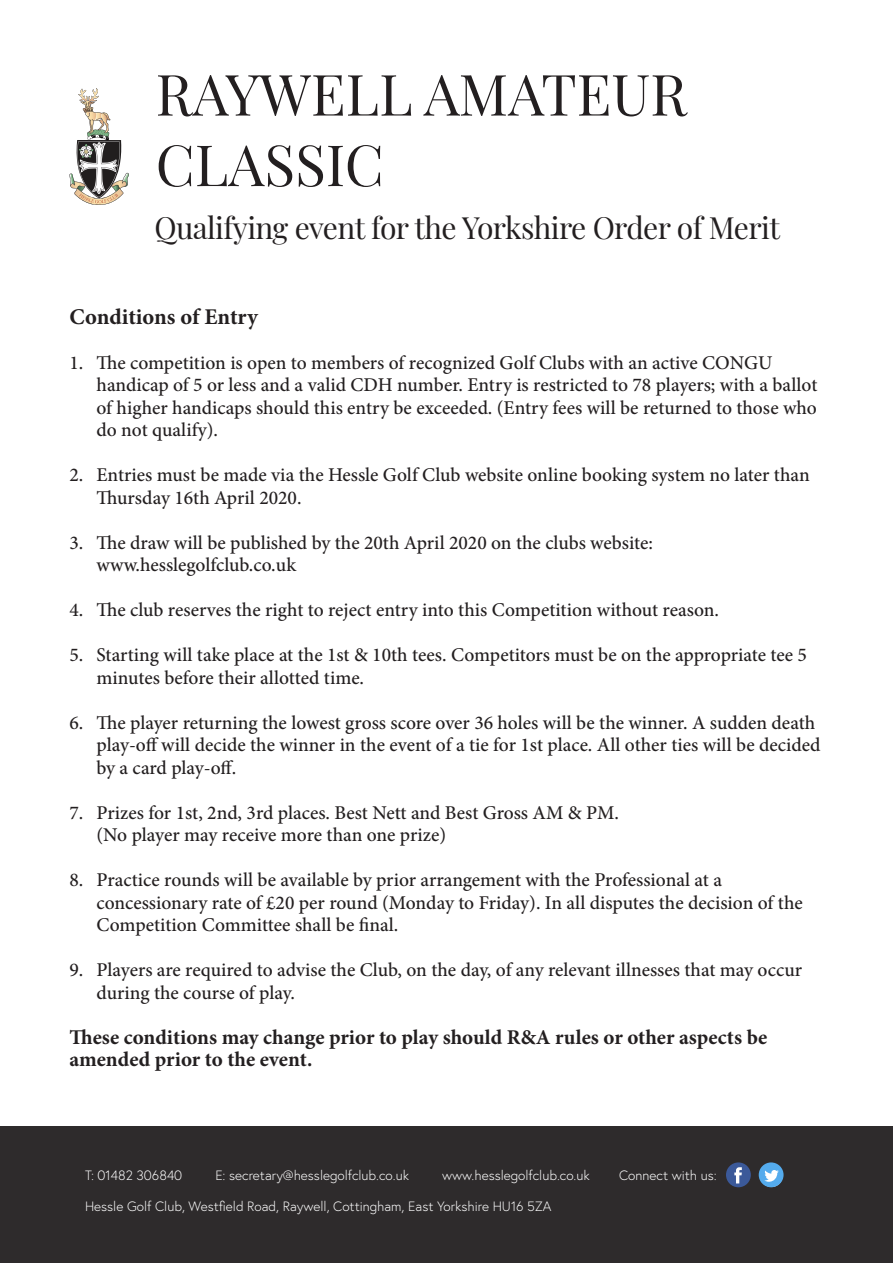
<style>
.page{position:relative;width:893px;height:1263px;background:#fff}
.page>*{position:absolute;margin:0;border:0;box-sizing:border-box;transform-origin:0 0}
.t1{font:57px/70.5px "Playfair Display";color:#231f20}
.t2{font:30px "Playfair Display";letter-spacing:-.02em;color:#231f20}
.t3{font:700 22.5px "Minion Pro";letter-spacing:-.005em;color:#231f20}
.t4{font:700 21px/22.5px "Minion Pro";color:#231f20}
.t5{font:500 19.5px/22.5px "Minion Pro";color:#231f20}
.t6{font:300 13.5px "Europa";color:#fff}
</style>
<div class="page">
<div style="left:0;top:1127px;width:893px;height:136px;background:#2e2b2c"></div>
<svg style="left:759px;top:1162px;width:25px;height:25px"></svg>
<svg style="left:726px;top:1162px;width:25px;height:25px"></svg>
<svg style="left:69px;top:88px;width:60px;height:117px"></svg>
<p class="t1" style="left:156px;top:54px;width:533px">RAYWELL AMATEUR<br>CLASSIC</p>
<p class="t2" style="left:154px;top:205px;width:627px">Qualifying event for the Yorkshire Order of Merit</p>
<p class="t3" style="left:70px;top:301px;width:190px">Conditions of Entry</p>
<p class="t5" style="left:97px;top:351px;width:722px;text-indent:-27px">1. The competition is open to members of recognized Golf Clubs with an active CONGU handicap of 5 or less and a valid CDH number. Entry is restricted to 78 players; with a ballot of higher handicaps should this entry be exceeded. (Entry fees will be returned to those who do not qualify).</p>
<p class="t5" style="left:97px;top:464px;width:715px;text-indent:-27px">2. Entries must be made via the Hessle Golf Club website online booking system no later than<br>Thursday 16th April 2020.</p>
<p class="t5" style="left:97px;top:531px;width:558px;text-indent:-27px">3. The draw will be published by the 20th April 2020 on the clubs website: www.hesslegolfclub.co.uk</p>
<p class="t5" style="left:70px;top:599px;width:651px">4. The club reserves the right to reject entry into this Competition without reason.</p>
<p class="t5" style="left:97px;top:644px;width:712px;text-indent:-27px">5. Starting will take place at the 1st &amp; 10th tees. Competitors must be on the appropriate tee 5 minutes before their allotted time.</p>
<p class="t5" style="left:97px;top:711px;width:726px;text-indent:-27px">6. The player returning the lowest gross score over 36 holes will be the winner. A sudden death play-off will decide the winner in the event of a tie for 1st place. All other ties will be decided by a card play-off.</p>
<p class="t5" style="left:97px;top:801px;width:524px;text-indent:-27px">7. Prizes for 1st, 2nd, 3rd places. Best Nett and Best Gross AM &amp; PM. (No player may receive more than one prize)</p>
<p class="t5" style="left:97px;top:869px;width:708px;text-indent:-27px">8. Practice rounds will be available by prior arrangement with the Professional at a concessionary rate of £20 per round (Monday to Friday). In all disputes the decision of the<br>Competition Committee shall be final.</p>
<p class="t5" style="left:97px;top:959px;width:707px;text-indent:-27px">9. Players are required to advise the Club, on the day, of any relevant illnesses that may occur during the course of play.</p>
<p class="t4" style="left:70px;top:1026px;width:699px">These conditions may change prior to play should R&amp;A rules or other aspects be amended prior to the event.</p>
<p class="t6" style="left:85px;top:1166px;width:99px">T: 01482 306840</p>
<p class="t6" style="left:215px;top:1166px;width:195px">E: secretary@hesslegolfclub.co.uk</p>
<p class="t6" style="left:442px;top:1166px;width:149px">www.hesslegolfclub.co.uk</p>
<p class="t6" style="left:619px;top:1166px;width:99px">Connect with us:</p>
<p class="t6" style="left:85px;top:1197px;width:468px">Hessle Golf Club, Westfield Road, Raywell, Cottingham, East Yorkshire HU16 5ZA</p>
</div>
